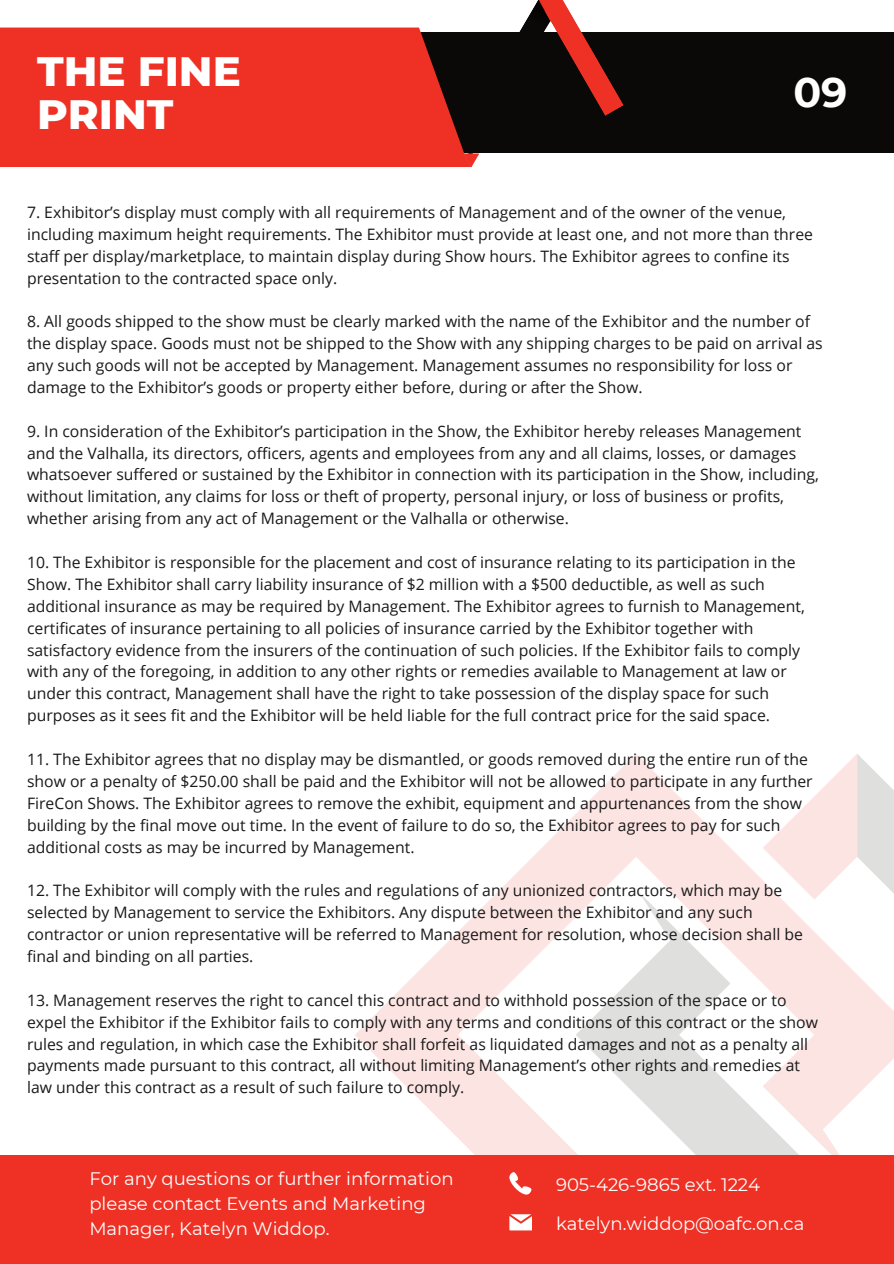
<style>
.page{position:relative;width:894px;height:1264px;background:#fff}
.page>*{position:absolute;margin:0;border:0;box-sizing:border-box;transform-origin:0 0}
.t1{font:800 41.85px/43.8px "Montserrat";color:#fff}
.t2{font:700 41.1px "Montserrat";color:#fff}
.t3{font:18px/24.8px "Montserrat";color:#fff}
.t4{font:15.75px/21.9px "Open Sans";color:#191919}
</style>
<div class="page">
<div style="left:395px;top:33px;width:498px;height:120px;background:#0b0907"></div>
<svg style="left:0;top:0;width:623px;height:167px"></svg>
<div style="left:0;top:28px;width:465px;height:127px;background:#ee3124"></div>
<svg style="left:355px;top:815px;width:220px;height:340px"></svg>
<svg style="left:575px;top:754px;width:318px;height:401px"></svg>
<div style="left:0;top:1155px;width:893px;height:108px;background:#ee3124"></div>
<svg style="left:509px;top:1214px;width:22px;height:15px"></svg>
<svg style="left:509px;top:1172px;width:22px;height:22px"></svg>
<h1 class="t1" style="left:37px;top:49px;width:205px">THE FINE<br>PRINT</h1>
<p class="t2" style="left:793px;top:67px;width:56px">09</p>
<p class="t4" style="left:27px;top:201px;width:787px">7. Exhibitor’s display must comply with all requirements of Management and of the owner of the venue, including maximum height requirements. The Exhibitor must provide at least one, and not more than three staff per display/marketplace, to maintain display during Show hours. The Exhibitor agrees to confine its presentation to the contracted space only.</p>
<p class="t4" style="left:27px;top:310px;width:797px">8. All goods shipped to the show must be clearly marked with the name of the Exhibitor and the number of the display space. Goods must not be shipped to the Show with any shipping charges to be paid on arrival as any such goods will not be accepted by Management. Management assumes no responsibility for loss or damage to the Exhibitor’s goods or property either before, during or after the Show.</p>
<p class="t4" style="left:27px;top:419px;width:793px">9. In consideration of the Exhibitor’s participation in the Show, the Exhibitor hereby releases Management and the Valhalla, its directors, officers, agents and employees from any and all claims, losses, or damages whatsoever suffered or sustained by the Exhibitor in connection with its participation in the Show, including, without limitation, any claims for loss or theft of property, personal injury, or loss of business or profits, whether arising from any act of Management or the Valhalla or otherwise.</p>
<p class="t4" style="left:27px;top:551px;width:779px">10. The Exhibitor is responsible for the placement and cost of insurance relating to its participation in the Show. The Exhibitor shall carry liability insurance of $2 million with a $500 deductible, as well as such additional insurance as may be required by Management. The Exhibitor agrees to furnish to Management, certificates of insurance pertaining to all policies of insurance carried by the Exhibitor together with satisfactory evidence from the insurers of the continuation of such policies. If the Exhibitor fails to comply with any of the foregoing, in addition to any other rights or remedies available to Management at law or under this contract, Management shall have the right to take possession of the display space for such purposes as it sees fit and the Exhibitor will be held liable for the full contract price for the said space.</p>
<p class="t4" style="left:27px;top:748px;width:787px">11. The Exhibitor agrees that no display may be dismantled, or goods removed during the entire run of the show or a penalty of $250.00 shall be paid and the Exhibitor will not be allowed to participate in any further FireCon Shows. The Exhibitor agrees to remove the exhibit, equipment and appurtenances from the show building by the final move out time. In the event of failure to do so, the Exhibitor agrees to pay for such additional costs as may be incurred by Management.</p>
<p class="t4" style="left:27px;top:879px;width:777px">12. The Exhibitor will comply with the rules and regulations of any unionized contractors, which may be selected by Management to service the Exhibitors. Any dispute between the Exhibitor and any such contractor or union representative will be referred to Management for resolution, whose decision shall be final and binding on all parties.</p>
<h2 class="t4" style="left:27px;top:988px;width:792px">13. Management reserves the right to cancel this contract and to withhold possession of the space or to expel the Exhibitor if the Exhibitor fails to comply with any terms and conditions of this contract or the show rules and regulation, in which case the Exhibitor shall forfeit as liquidated damages and not as a penalty all payments made pursuant to this contract, all without limiting Management’s other rights and remedies at law under this contract as a result of such failure to comply.</h2>
<p class="t3" style="left:89px;top:1166px;width:366px">For any questions or further information please contact Events and Marketing<br>Manager, Katelyn Widdop.</p>
<p class="t3" style="left:556px;top:1172px;width:205px">905-426-9865 ext. 1224</p>
<p class="t3" style="left:556px;top:1211px;width:250px">katelyn.widdop@oafc.on.ca</p>
</div>
